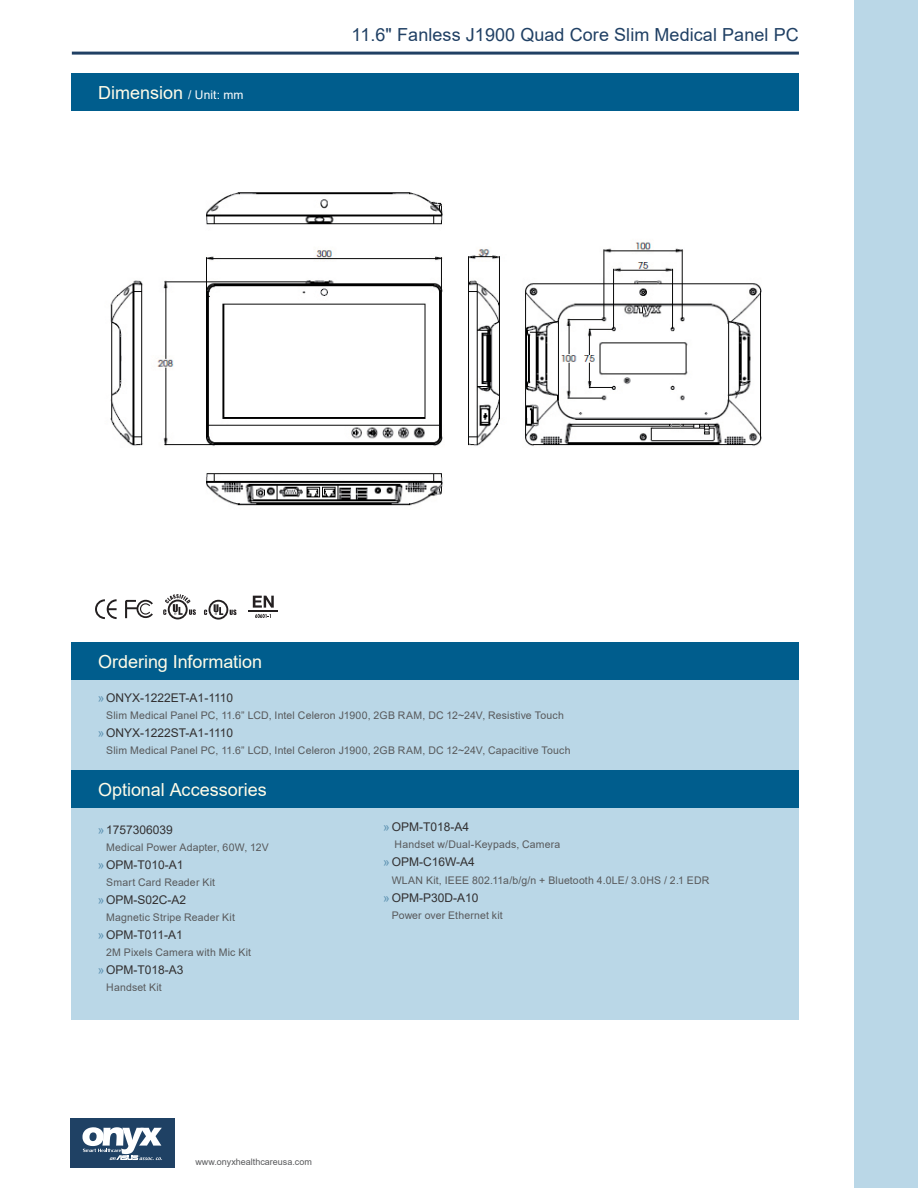
<style>
.page{position:relative;width:918px;height:1188px;background:#fff}
.page>*{position:absolute;margin:0;border:0;box-sizing:border-box;transform-origin:0 0}
.t1{font:18px "Arial";color:#fffce8}
.t2{font:18px "Arial";letter-spacing:.005em;color:#204064}
.t3{font:12px "Arial";color:#323031}
.t4{font:10.5px "Arial";letter-spacing:.015em;color:#58595b}
.t5{font:9px "Arial";color:#58595b}
.s1{font-size:12px;color:#fff}
.s2{color:#5c91b1}
</style>
<div class="page">
<div style="left:70px;top:1119px;width:104px;height:49px;background:#1f4164"></div>
<svg style="left:82px;top:1127px;width:80px;height:33px"></svg>
<div style="left:72px;top:73px;width:727px;height:38px;background:#005d8d"></div>
<hr style="left:72px;top:52px;width:727px;height:3px;background:#204064">
<div style="left:854px;top:0;width:64px;height:1188px;background:#bad7e7"></div>
<img style="left:110px;top:192px;width:652px;height:314px">
<div style="left:72px;top:642px;width:727px;height:378px;background:#bad7e7"></div>
<div style="left:72px;top:642px;width:727px;height:38px;background:#005d8d"></div>
<div style="left:72px;top:770px;width:727px;height:38px;background:#005d8d"></div>
<svg style="left:250px;top:596px;width:27px;height:22px"></svg>
<hr style="left:248px;top:610px;width:30px;height:1px;background:#231f20">
<svg style="left:95px;top:599px;width:22px;height:20px"></svg>
<svg style="left:125px;top:600px;width:28px;height:18px"></svg>
<svg style="left:163px;top:594px;width:33px;height:25px"></svg>
<svg style="left:204px;top:600px;width:32px;height:20px"></svg>
<h1 class="t1" style="left:98px;top:80px;width:147px">Dimension <span class="s1">/ Unit: mm</span></h1>
<h1 class="t2" style="left:352px;top:22px;width:449px">11.6" Fanless J1900 Quad Core Slim Medical Panel PC</h1>
<h1 class="t1" style="left:98px;top:649px;width:166px">Ordering Information</h1>
<p class="t3" style="left:98px;top:690px;width:137px"><span class="s2">»</span>ONYX-1222ET-A1-1110</p>
<p class="t4" style="left:106px;top:708px;width:459px">Slim Medical Panel PC, 11.6” LCD, Intel Celeron J1900, 2GB RAM, DC 12~24V, Resistive Touch</p>
<p class="t3" style="left:98px;top:725px;width:137px"><span class="s2">»</span>ONYX-1222ST-A1-1110</p>
<p class="t4" style="left:106px;top:744px;width:466px">Slim Medical Panel PC, 11.6” LCD, Intel Celeron J1900, 2GB RAM, DC 12~24V, Capacitive Touch</p>
<h1 class="t1" style="left:98px;top:777px;width:170px">Optional Accessories</h1>
<p class="t3" style="left:98px;top:821px;width:77px"><span class="s2">»</span> 1757306039</p>
<p class="t4" style="left:106px;top:840px;width:164px">Medical Power Adapter, 60W, 12V</p>
<p class="t3" style="left:98px;top:856px;width:87px"><span class="s2">»</span>OPM-T010-A1</p>
<p class="t4" style="left:106px;top:875px;width:110px">Smart Card Reader Kit</p>
<p class="t3" style="left:98px;top:891px;width:90px"><span class="s2">»</span>OPM-S02C-A2</p>
<p class="t4" style="left:106px;top:910px;width:130px">Magnetic Stripe Reader Kit</p>
<p class="t3" style="left:98px;top:926px;width:86px"><span class="s2">»</span>OPM-T011-A1</p>
<p class="t4" style="left:106px;top:945px;width:146px">2M Pixels Camera with Mic Kit</p>
<p class="t3" style="left:98px;top:962px;width:87px"><span class="s2">»</span>OPM-T018-A3</p>
<p class="t4" style="left:106px;top:980px;width:57px">Handset Kit</p>
<p class="t5" style="left:195px;top:1156px;width:118px">www.onyxhealthcareusa.com</p>
<p class="t3" style="left:383px;top:819px;width:87px"><span class="s2">»</span>OPM-T018-A4</p>
<p class="t4" style="left:395px;top:838px;width:167px">Handset w/Dual-Keypads, Camera</p>
<p class="t3" style="left:383px;top:854px;width:93px"><span class="s2">»</span>OPM-C16W-A4</p>
<p class="t4" style="left:392px;top:873px;width:319px">WLAN Kit, IEEE 802.11a/b/g/n + Bluetooth 4.0LE/ 3.0HS / 2.1 EDR</p>
<p class="t3" style="left:383px;top:889px;width:97px"><span class="s2">»</span>OPM-P30D-A10</p>
<p class="t4" style="left:392px;top:908px;width:113px">Power over Ethernet kit</p>
</div>
